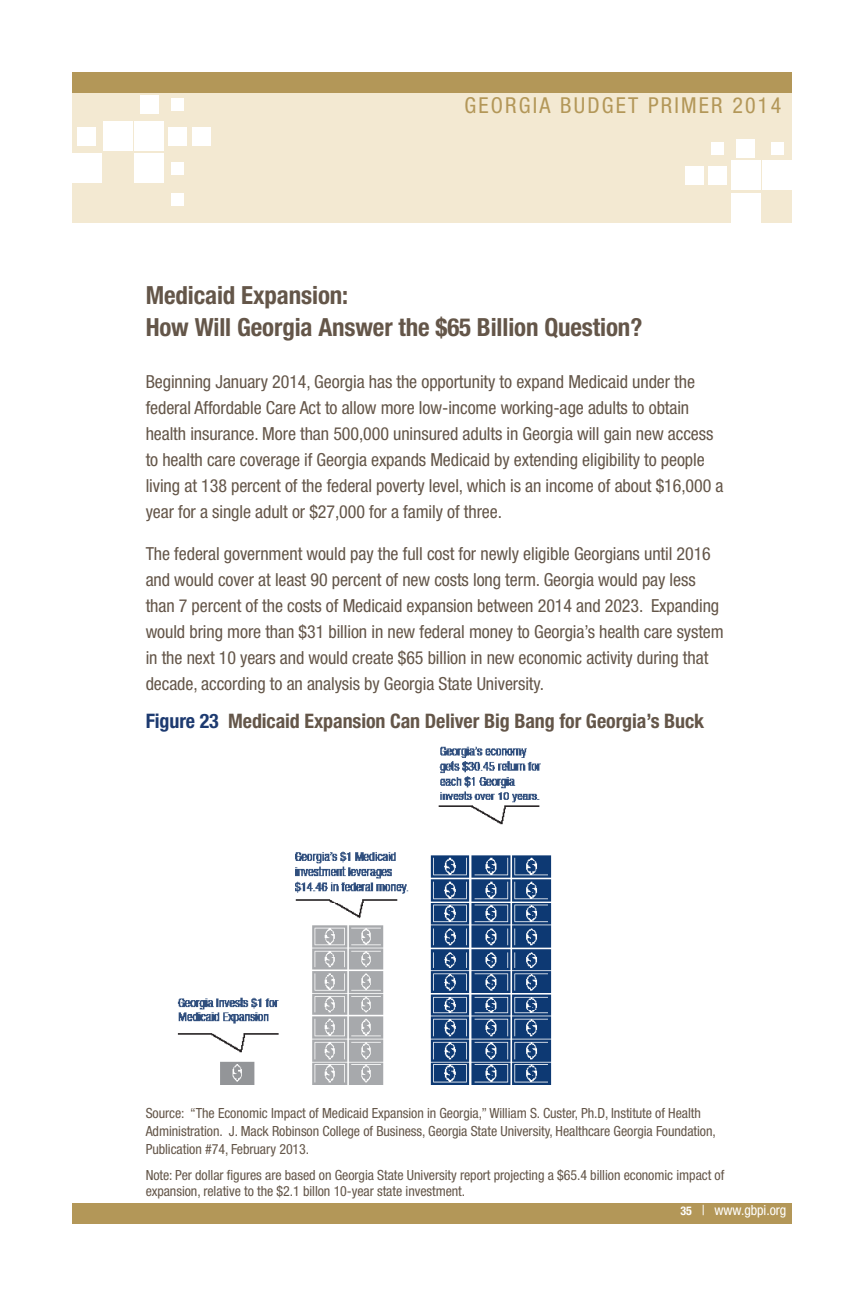
<style>
.page{position:relative;width:864px;height:1296px;background:#fff}
.page>*{position:absolute;margin:0;border:0;box-sizing:border-box;transform-origin:0 0}
.primer_text_heading{font:700 condensed 25px "Helvetica Neue LT Std";letter-spacing:-.005em;color:#645649}
.t1{font:condensed 22px "Helvetica Neue LT Std";letter-spacing:.1em;color:#b39758}
.figure_heading{font:700 condensed 20px "Helvetica Neue LT Std";letter-spacing:-.005em;color:#645649}
.primer_body_text_war{font:condensed 18px/26px "Helvetica Neue LT Std";letter-spacing:-.005em;color:#645649}
.source_text{font:condensed 14px/18px "Helvetica Neue LT Std";letter-spacing:-.005em;color:#645649}
.primer_body_text_war-2{font:condensed 14px "Helvetica Neue LT Std";letter-spacing:-.005em;color:#645649}
.t2{font:condensed 14px "Helvetica Neue LT Std";letter-spacing:-.005em;color:#fff}
.s1{color:#1d3a70}
.s2{font-weight:700;font-size:12px}
</style>
<div class="page">
<div style="left:72px;top:1204px;width:720px;height:20px;background:#b39758"></div>
<div style="left:72px;top:72px;width:720px;height:151px;background:#f3e9d2"></div>
<div style="left:72px;top:72px;width:720px;height:20px;background:#b39758"></div>
<div style="left:135px;top:122px;width:29px;height:29px;background:#fff"></div>
<div style="left:135px;top:153px;width:29px;height:29px;background:#fff"></div>
<div style="left:103px;top:122px;width:29px;height:29px;background:#fff"></div>
<div style="left:140px;top:95px;width:18px;height:18px;background:#fff"></div>
<div style="left:77px;top:127px;width:19px;height:18px;background:#fff"></div>
<div style="left:168px;top:127px;width:19px;height:18px;background:#fff"></div>
<div style="left:192px;top:127px;width:19px;height:18px;background:#fff"></div>
<div style="left:171px;top:98px;width:13px;height:13px;background:#fff"></div>
<div style="left:171px;top:162px;width:13px;height:13px;background:#fff"></div>
<div style="left:171px;top:193px;width:13px;height:13px;background:#fff"></div>
<div style="left:72px;top:153px;width:29px;height:29px;background:#fff"></div>
<div style="left:731px;top:161px;width:29px;height:29px;background:#fff"></div>
<div style="left:731px;top:194px;width:29px;height:29px;background:#fff"></div>
<div style="left:763px;top:161px;width:29px;height:29px;background:#fff"></div>
<div style="left:737px;top:139px;width:18px;height:18px;background:#fff"></div>
<div style="left:708px;top:166px;width:18px;height:19px;background:#fff"></div>
<div style="left:711px;top:142px;width:13px;height:12px;background:#fff"></div>
<div style="left:771px;top:142px;width:13px;height:12px;background:#fff"></div>
<div style="left:686px;top:166px;width:18px;height:19px;background:#fff"></div>
<img style="left:177px;top:746px;width:375px;height:338px">
<p class="t1" style="left:464px;top:92px;width:318px">GEORGIA BUDGET PRIMER 2014</p>
<p class="primer_text_heading" style="left:146px;top:280px;width:204px">Medicaid Expansion:</p>
<p class="primer_text_heading" style="left:146px;top:312px;width:498px">How Will Georgia Answer the $65 Billion Question?</p>
<p class="primer_body_text_war" style="left:146px;top:369px;width:579px">Beginning January 2014, Georgia has the opportunity to expand Medicaid under the federal Affordable Care Act to allow more low-income working-age adults to obtain health insurance. More than 500,000 uninsured adults in Georgia will gain new access to health care coverage if Georgia expands Medicaid by extending eligibility to people living at 138 percent of the federal poverty level, which is an income of about $16,000 a year for a single adult or $27,000 for a family of three.</p>
<p class="primer_body_text_war" style="left:146px;top:541px;width:580px">The federal government would pay the full cost for newly eligible Georgians until 2016 and would cover at least 90 percent of new costs long term. Georgia would pay less than 7 percent of the costs of Medicaid expansion between 2014 and 2023. Expanding would bring more than $31 billion in new federal money to Georgia’s health care system in the next 10 years and would create $65 billion in new economic activity during that decade, according to an analysis by Georgia State University.</p>
<p class="figure_heading" style="left:146px;top:709px;width:560px"><span class="s1">Figure 23</span> Medicaid Expansion Can Deliver Big Bang for Georgia’s Buck</p>
<p class="source_text" style="left:146px;top:1104px;width:572px">Source: “The Economic Impact of Medicaid Expansion in Georgia,” William S. Custer, Ph.D, Institute of Health<br>Administration. J. Mack Robinson College of Business, Georgia State University, Healthcare Georgia Foundation,<br>Publication #74, February 2013.</p>
<p class="primer_body_text_war-2" style="left:146px;top:1167px;width:580px">Note: Per dollar figures are based on Georgia State University report projecting a $65.4 billion economic impact of</p>
<p class="primer_body_text_war-2" style="left:146px;top:1183px;width:321px">expansion, relative to the $2.1 billon 10-year state investment.</p>
<p class="t2" style="left:680px;top:1202px;width:107px"><span class="s2">35</span> | www.gbpi.org</p>
</div>
